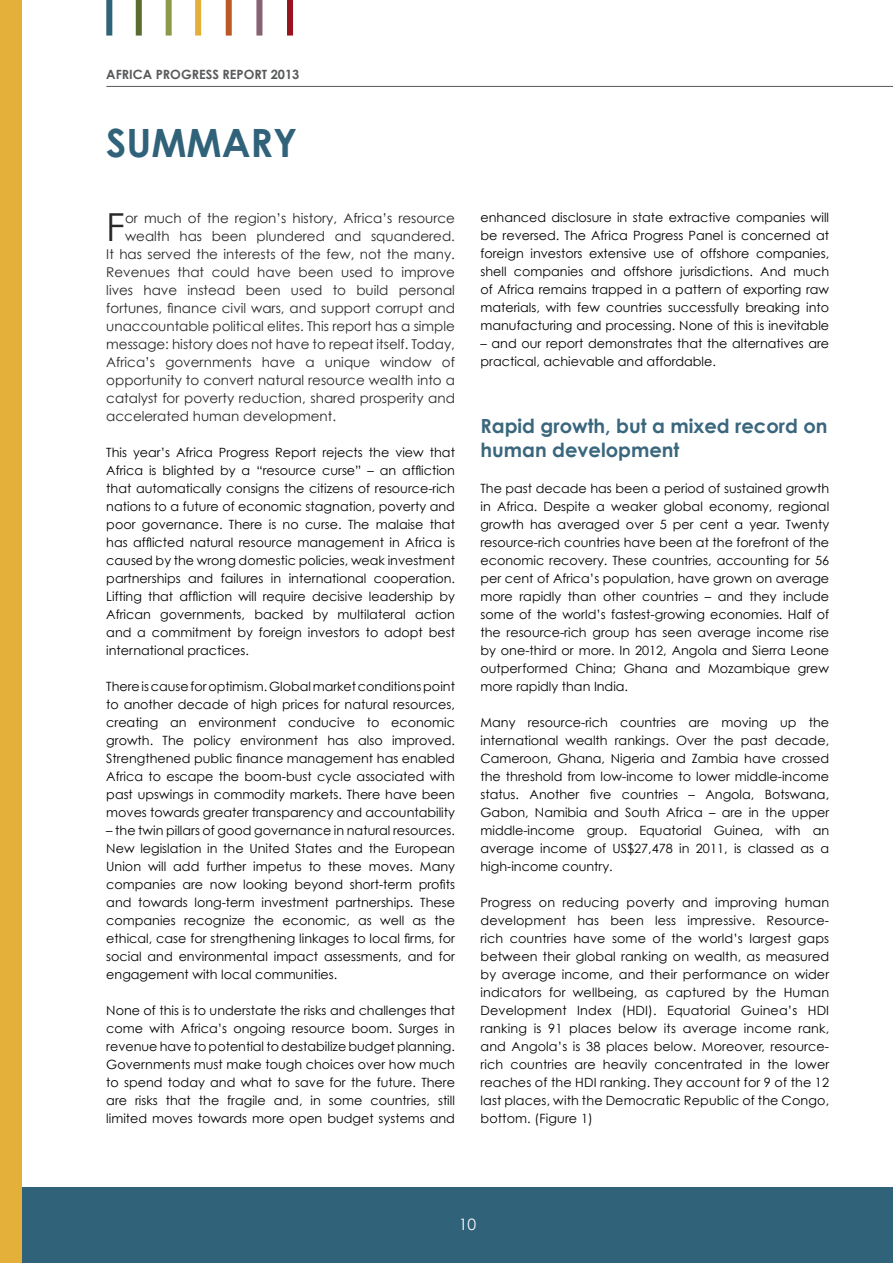
<style>
.page{position:relative;width:893px;height:1263px;background:#fff}
.page>*{position:absolute;margin:0;border:0;box-sizing:border-box;transform-origin:0 0}
.t1{font:700 39px "Century Gothic";color:#306279}
.t2{font:38.55px "Century Gothic";color:#292829}
.t3{font:700 19.5px/23.4px "Century Gothic";color:#3a677d}
.t4{font:15.75px "Century Gothic";color:#fff}
.t5{font:13.5px "Century Gothic";color:#292829}
.t6{font:12.75px/18px "Century Gothic";color:#000;text-align:justify}
.t7{font:700 12.75px "Century Gothic";color:#58595b}
</style>
<div class="page">
<div style="left:106px;top:0;width:6px;height:36px;background:#306279"></div>
<div style="left:166px;top:0;width:6px;height:36px;background:#8b9a4a"></div>
<div style="left:136px;top:0;width:6px;height:36px;background:#5b6c31"></div>
<div style="left:195px;top:0;width:6px;height:36px;background:#e5b039"></div>
<div style="left:226px;top:0;width:6px;height:36px;background:#bc5823"></div>
<div style="left:256px;top:0;width:6px;height:36px;background:#856372"></div>
<div style="left:287px;top:0;width:6px;height:36px;background:#97131f"></div>
<hr style="left:106px;top:86px;width:787px;height:1px;background:#58595b">
<div style="left:0;top:1188px;width:893px;height:75px;background:#306279"></div>
<div style="left:0;top:0;width:22px;height:1263px;background:#e5b039"></div>
<p class="t7" style="left:106px;top:66px;width:195px">AFRICA PROGRESS REPORT 2013</p>
<h1 class="t1" style="left:106px;top:118px;width:50px">Summary</h1>
<h2 class="t2" style="left:106px;top:203px;width:20px">F</h2>
<p class="t5" style="left:125px;top:210px;width:331px">or much of the region’s history, Africa’s resource</p>
<p class="t5" style="left:125px;top:228px;width:331px">wealth has been plundered and squandered.</p>
<p class="t5" style="left:106px;top:246px;width:350px">It has served the interests of the few, not the many.</p>
<p class="t5" style="left:106px;top:264px;width:350px">Revenues that could have been used to improve</p>
<p class="t5" style="left:106px;top:282px;width:350px">lives have instead been used to build personal</p>
<p class="t5" style="left:106px;top:300px;width:350px">fortunes, finance civil wars, and support corrupt and</p>
<p class="t5" style="left:106px;top:318px;width:350px">unaccountable political elites. This report has a simple</p>
<p class="t5" style="left:106px;top:336px;width:350px">message: history does not have to repeat itself. Today,</p>
<p class="t5" style="left:106px;top:354px;width:350px">Africa’s governments have a unique window of</p>
<p class="t5" style="left:106px;top:372px;width:350px">opportunity to convert natural resource wealth into a</p>
<p class="t5" style="left:106px;top:390px;width:350px">catalyst for poverty reduction, shared prosperity and</p>
<p class="t5" style="left:106px;top:408px;width:231px">accelerated human development.</p>
<p class="t6" style="left:106px;top:443px;width:350px">This year’s Africa Progress Report rejects the view that Africa is blighted by a “resource curse” – an affliction that automatically consigns the citizens of resource-rich nations to a future of economic stagnation, poverty and poor governance. There is no curse. The malaise that has afflicted natural resource management in Africa is caused by the wrong domestic policies, weak investment partnerships and failures in international cooperation.<br>Lifting that affliction will require decisive leadership by African governments, backed by multilateral action and a commitment by foreign investors to adopt best international practices.</p>
<p class="t6" style="left:106px;top:677px;width:350px">There is cause for optimism. Global market conditions point to another decade of high prices for natural resources, creating an environment conducive to economic growth. The policy environment has also improved.<br>Strengthened public finance management has enabled Africa to escape the boom-bust cycle associated with past upswings in commodity markets. There have been moves towards greater transparency and accountability</p>
<p class="t6" style="left:106px;top:821px;width:350px">– the twin pillars of good governance in natural resources.<br>New legislation in the United States and the European Union will add further impetus to these moves. Many companies are now looking beyond short-term profits and towards long-term investment partnerships. These companies recognize the economic, as well as the ethical, case for strengthening linkages to local firms, for social and environmental impact assessments, and for engagement with local communities.</p>
<p class="t6" style="left:106px;top:1001px;width:350px">None of this is to understate the risks and challenges that come with Africa’s ongoing resource boom. Surges in revenue have to potential to destabilize budget planning.<br>Governments must make tough choices over how much to spend today and what to save for the future. There are risks that the fragile and, in some countries, still limited moves towards more open budget systems and</p>
<p class="t6" style="left:480px;top:208px;width:350px">enhanced disclosure in state extractive companies will be reversed. The Africa Progress Panel is concerned at foreign investors extensive use of offshore companies, shell companies and offshore jurisdictions. And much of Africa remains trapped in a pattern of exporting raw materials, with few countries successfully breaking into manufacturing and processing. None of this is inevitable</p>
<p class="t6" style="left:480px;top:335px;width:350px">– and our report demonstrates that the alternatives are practical, achievable and affordable.</p>
<h3 class="t3" style="left:480px;top:414px;width:349px">Rapid growth, but a mixed record on human development</h3>
<p class="t6" style="left:480px;top:479px;width:350px">The past decade has been a period of sustained growth in Africa. Despite a weaker global economy, regional growth has averaged over 5 per cent a year. Twenty resource-rich countries have been at the forefront of the economic recovery. These countries, accounting for 56 per cent of Africa’s population, have grown on average more rapidly than other countries – and they include some of the world’s fastest-growing economies. Half of the resource-rich group has seen average income rise by one-third or more. In 2012, Angola and Sierra Leone outperformed China; Ghana and Mozambique grew more rapidly than India.</p>
<p class="t6" style="left:480px;top:713px;width:350px">Many resource-rich countries are moving up the international wealth rankings. Over the past decade, Cameroon, Ghana, Nigeria and Zambia have crossed the threshold from low-income to lower middle-income status. Another five countries – Angola, Botswana, Gabon, Namibia and South Africa – are in the upper middle-income group. Equatorial Guinea, with an average income of US$27,478 in 2011, is classed as a high-income country.</p>
<p class="t6" style="left:480px;top:893px;width:350px">Progress on reducing poverty and improving human development has been less impressive. Resource&shy;rich countries have some of the world’s largest gaps between their global ranking on wealth, as measured by average income, and their performance on wider indicators for wellbeing, as captured by the Human Development Index (HDI). Equatorial Guinea’s HDI ranking is 91 places below its average income rank, and Angola’s is 38 places below. Moreover, resource&shy;rich countries are heavily concentrated in the lower reaches of the HDI ranking. They account for 9 of the 12 last places, with the Democratic Republic of the Congo, bottom. (Figure 1)</p>
<p class="t4" style="left:459px;top:1214px;width:19px">10</p>
</div>
